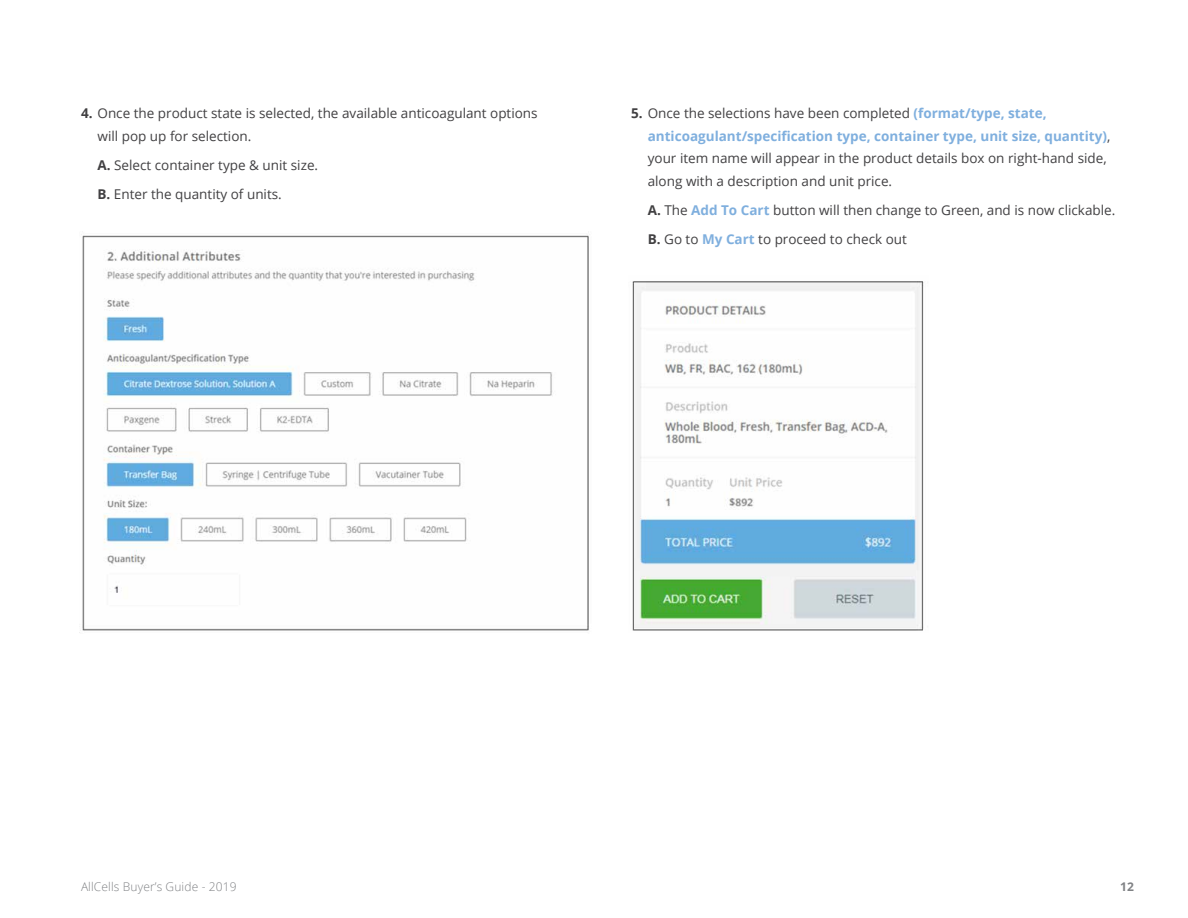
<style>
.page{position:relative;width:1188px;height:918px;background:#fff}
.page>*{position:absolute;margin:0;border:0;box-sizing:border-box;transform-origin:0 0}
.t1{font:13.5px/22.5px "Open Sans";color:#414042}
.t2{font:300 12px "Open Sans";letter-spacing:.01em;color:#808285}
.t3{font:700 12px "Open Sans";color:#808285}
.s1{font-weight:700}
.s2{font-weight:700;color:#7fafde}
</style>
<div class="page">
<img style="left:632px;top:281px;width:292px;height:350px">
<img style="left:79px;top:234px;width:510px;height:399px">
<p class="t1" style="left:97px;top:102px;width:442px;text-indent:-16px"><span class="s1">4.</span> Once the product state is selected, the available anticoagulant options will pop up for selection.</p>
<p class="t1" style="left:97px;top:150px;width:222px;line-height:29.2px"><span class="s1">A.</span> Select container type &amp; unit size.<br><span class="s1">B.</span> Enter the quantity of units.</p>
<p class="t1" style="left:648px;top:102px;width:464px;text-indent:-16px"><span class="s1">5.</span> Once the selections have been completed <span class="s2">(format/type, state, anticoagulant/specification type, container type, unit size, quantity)</span>, your item name will appear in the product details box on right-hand side, along with a description and unit price.</p>
<p class="t1" style="left:648px;top:195px;width:469px;line-height:29.2px"><span class="s1">A.</span> The <span class="s2">Add To Cart</span> button will then change to Green, and is now clickable.<br><span class="s1">B.</span> Go to <span class="s2">My Cart</span> to proceed to check out</p>
<p class="t2" style="left:81px;top:878px;width:157px">AllCells Buyer’s Guide - 2019</p>
<p class="t3" style="left:1120px;top:878px;width:15px">12</p>
</div>
